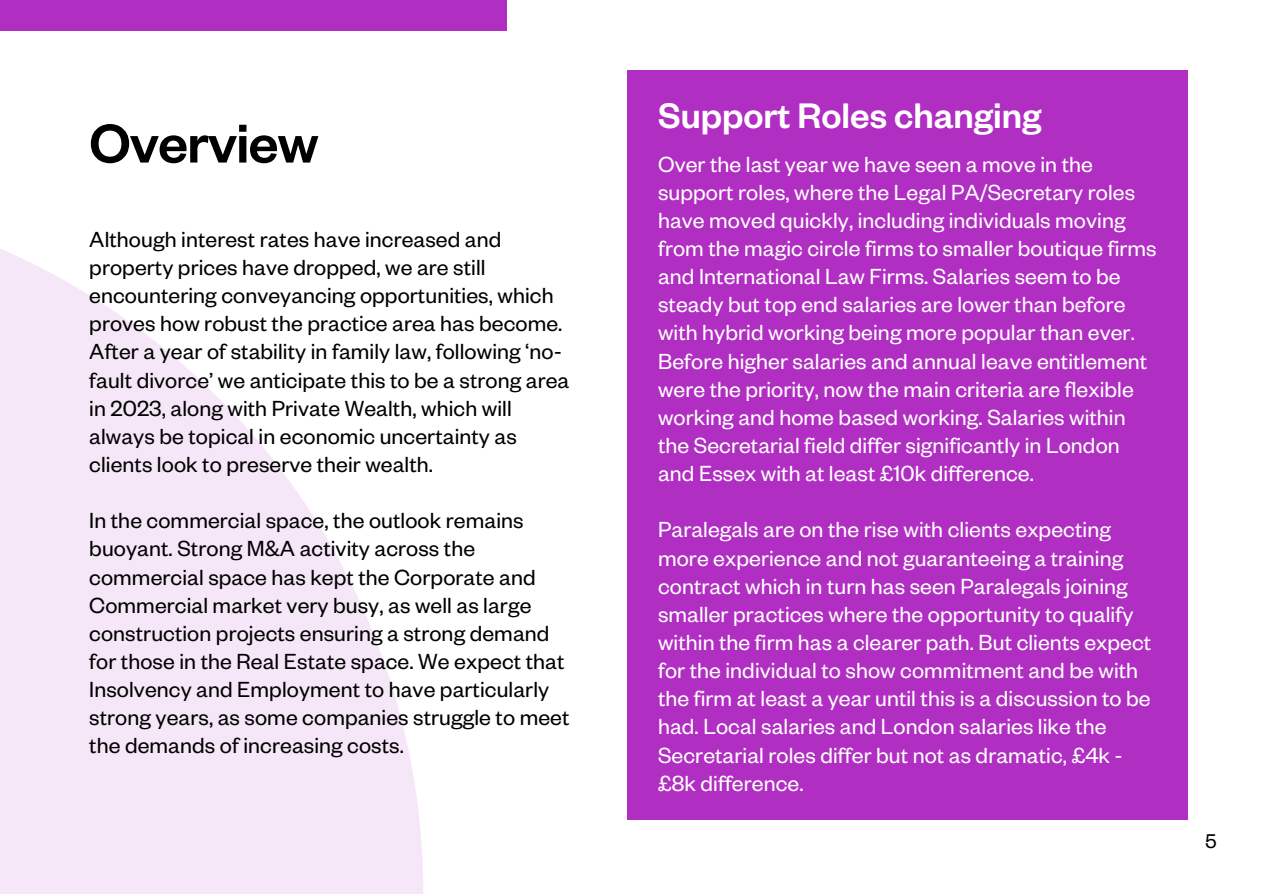
<style>
.page{position:relative;width:1263px;height:894px;background:#fff}
.page>*{position:absolute;margin:0;border:0;box-sizing:border-box;transform-origin:0 0}
.t1{font:500 60px "Founders Grotesk";letter-spacing:-.015em;color:#000}
.t2{font:500 39px "Founders Grotesk";color:#fff}
.t3{font:24px/28px "Founders Grotesk";letter-spacing:.005em;color:#fff}
.t4{font:24px/28px "Founders Grotesk";letter-spacing:.005em;color:#010101}
.t5{font:21.9px "Founders Grotesk";color:#000}
</style>
<div class="page">
<svg style="left:0;top:249px;width:423px;height:644px;fill:#f6e7f8"></svg>
<div style="left:0;top:0;width:507px;height:31px;background:#b12ec2"></div>
<div style="left:628px;top:70px;width:560px;height:749px;background:#b12ec2"></div>
<h1 class="t1" style="left:89px;top:125px;width:231px">Overview</h1>
<p class="t4" style="left:89px;top:230px;width:482px">Although interest rates have increased and property prices have dropped, we are still encountering conveyancing opportunities, which proves how robust the practice area has become.<br>After a year of stability in family law, following ‘no&shy;fault divorce’ we anticipate this to be a strong area in 2023, along with Private Wealth, which will always be topical in economic uncertainty as clients look to preserve their wealth.</p>
<p class="t4" style="left:89px;top:511px;width:482px">In the commercial space, the outlook remains buoyant. Strong M&amp;A activity across the commercial space has kept the Corporate and Commercial market very busy, as well as large construction projects ensuring a strong demand for those in the Real Estate space. We expect that Insolvency and Employment to have particularly strong years, as some companies struggle to meet the demands of increasing costs.</p>
<h2 class="t2" style="left:658px;top:103px;width:385px">Support Roles changing</h2>
<p class="t3" style="left:658px;top:154px;width:500px">Over the last year we have seen a move in the support roles, where the Legal PA/Secretary roles have moved quickly, including individuals moving from the magic circle firms to smaller boutique firms and International Law Firms. Salaries seem to be steady but top end salaries are lower than before with hybrid working being more popular than ever.<br>Before higher salaries and annual leave entitlement were the priority, now the main criteria are flexible working and home based working. Salaries within the Secretarial field differ significantly in London and Essex with at least £10k difference.</p>
<p class="t3" style="left:658px;top:520px;width:495px">Paralegals are on the rise with clients expecting more experience and not guaranteeing a training contract which in turn has seen Paralegals joining smaller practices where the opportunity to qualify within the firm has a clearer path. But clients expect for the individual to show commitment and be with the firm at least a year until this is a discussion to be had. Local salaries and London salaries like the Secretarial roles differ but not as dramatic, £4k - £8k difference.</p>
<p class="t5" style="left:1205px;top:833px;width:13px">5</p>
</div>
